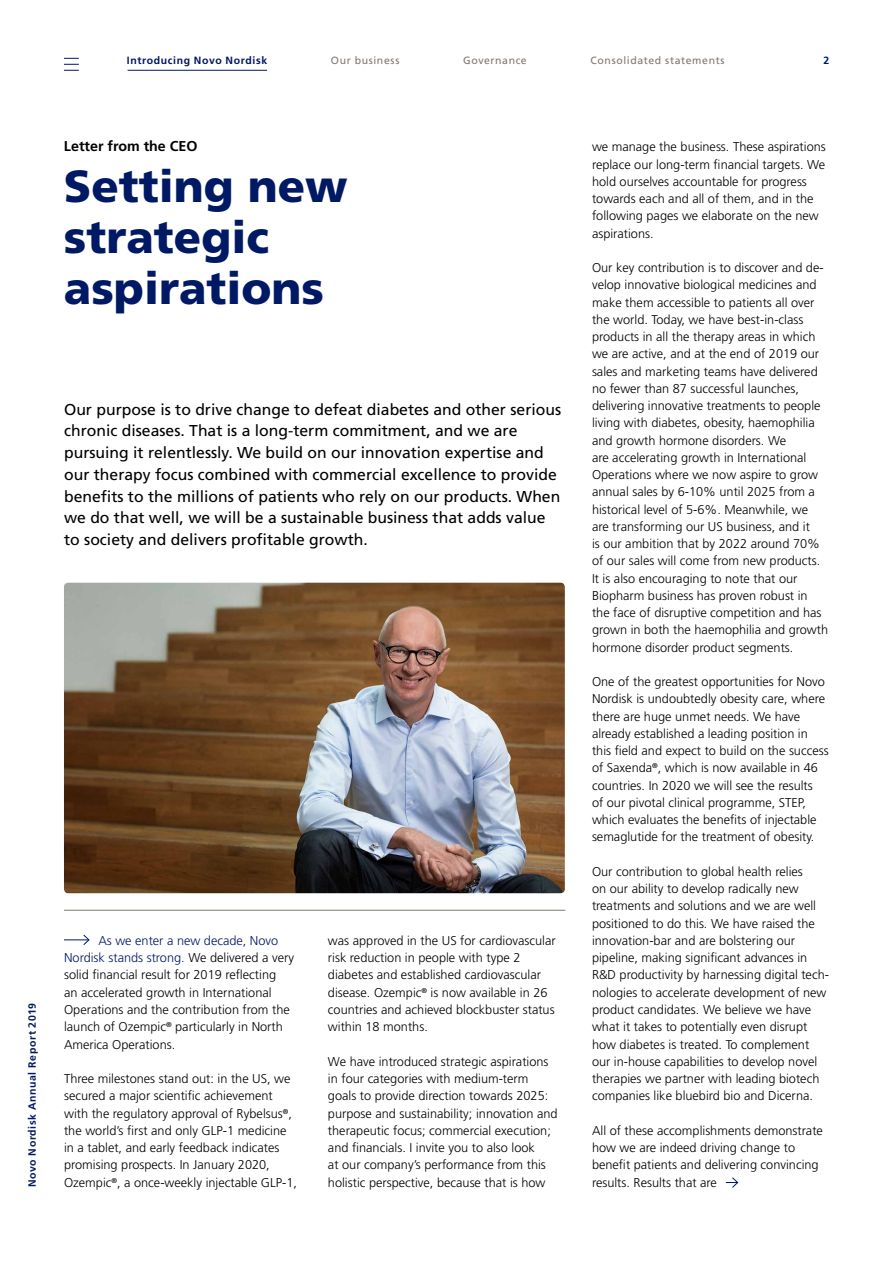
<style>
.page{position:relative;width:893px;height:1263px;background:#fff}
.page>*{position:absolute;margin:0;border:0;box-sizing:border-box;transform-origin:0 0}
.Workiva_AR19_Head_2{font:900 45px "Frutiger LT Std";color:#001965}
.Workiva_AR19_Subhead{font:15.75px/21.8px "Frutiger LT Std";color:#000}
.Workiva_AR19_subhead{font:700 14.25px "Frutiger LT Std";color:#000}
.Workiva_AR19_bodytex{font:300 12.75px/17.2px "Frutiger LT Std";color:#000}
.t1{font:700 10.5px "Frutiger LT Std";letter-spacing:.055em;color:#001965}
.t2{font:10.5px "Frutiger LT Std";letter-spacing:.06em;color:#82786f}
.s1{color:#001965}
</style>
<div class="page">
<img style="left:64px;top:583px;width:501px;height:310px">
<hr style="left:64px;top:910px;width:501px;height:1px;background:#82786f">
<hr style="left:128px;top:70px;width:139px;height:1px;background:#001965">
<svg style="left:64px;top:58px;width:15px;height:13px"></svg>
<svg style="left:726px;top:1177px;width:13px;height:11px"></svg>
<svg style="left:64px;top:934px;width:26px;height:11px"></svg>
<p class="t1" style="left:127px;top:54px;width:142px">Introducing Novo Nordisk</p>
<p class="t2" style="left:331px;top:54px;width:70px">Our business</p>
<p class="t2" style="left:463px;top:54px;width:65px">Governance</p>
<p class="t2" style="left:591px;top:54px;width:136px">Consolidated statements</p>
<p class="t1" style="left:823px;top:54px;width:7px">2</p>
<p class="Workiva_AR19_subhead" style="left:64px;top:138px;width:135px">Letter from the CEO</p>
<p class="Workiva_AR19_Head_2" style="left:64px;top:159px;width:285px">Setting new</p>
<p class="Workiva_AR19_Head_2" style="left:64px;top:210px;width:207px">strategic</p>
<p class="Workiva_AR19_Head_2" style="left:64px;top:261px;width:262px">aspirations</p>
<p class="Workiva_AR19_Subhead" style="left:64px;top:398px;width:499px">Our purpose is to drive change to defeat diabetes and other serious chronic diseases. That is a long-term commitment, and we are pursuing it relentlessly. We build on our innovation expertise and our therapy focus combined with commercial excellence to provide benefits to the millions of patients who rely on our products. When we do that well, we will be a sustainable business that adds value to society and delivers profitable growth.</p>
<p class="t1" style="left:26px;top:1187px;width:186px;rotate:-90deg">Novo Nordisk Annual Report 2019</p>
<p class="Workiva_AR19_bodytex" style="left:64px;top:932px;width:232px;text-indent:34px"><span class="s1">As we enter a new decade, Novo Nordisk stands strong.</span> We delivered a very solid financial result for 2019 reflecting<br>an accelerated growth in International Operations and the contribution from the launch of Ozempic<sup>®</sup> particularly in North America Operations.</p>
<p class="Workiva_AR19_bodytex" style="left:64px;top:1070px;width:234px">Three milestones stand out: in the US, we secured a major scientific achievement with the regulatory approval of Rybelsus<sup>®</sup>, the world’s first and only GLP-1 medicine in a tablet, and early feedback indicates promising prospects. In January 2020, Ozempic<sup>®</sup>, a once-weekly injectable GLP-1,</p>
<p class="Workiva_AR19_bodytex" style="left:328px;top:932px;width:229px">was approved in the US for cardiovascular risk reduction in people with type 2 diabetes and established cardiovascular disease. Ozempic<sup>®</sup> is now available in 26 countries and achieved blockbuster status within 18 months.</p>
<p class="Workiva_AR19_bodytex" style="left:328px;top:1053px;width:231px">We have introduced strategic aspirations in four categories with medium-term goals to provide direction towards 2025: purpose and sustainability; innovation and therapeutic focus; commercial execution; and financials. I invite you to also look<br>at our company’s performance from this holistic perspective, because that is how</p>
<p class="Workiva_AR19_bodytex" style="left:592px;top:139px;width:235px">we manage the business. These aspirations replace our long-term financial targets. We hold ourselves accountable for progress towards each and all of them, and in the following pages we elaborate on the new aspirations.</p>
<p class="Workiva_AR19_bodytex" style="left:592px;top:259px;width:238px">Our key contribution is to discover and de&shy;velop innovative biological medicines and make them accessible to patients all over the world. Today, we have best-in-class products in all the therapy areas in which we are active, and at the end of 2019 our sales and marketing teams have delivered no fewer than 87 successful launches, delivering innovative treatments to people living with diabetes, obesity, haemophilia and growth hormone disorders. We<br>are accelerating growth in International Operations where we now aspire to grow annual sales by 6-10% until 2025 from a historical level of 5-6%. Meanwhile, we<br>are transforming our US business, and it<br>is our ambition that by 2022 around 70% of our sales will come from new products.<br>It is also encouraging to note that our Biopharm business has proven robust in the face of disruptive competition and has grown in both the haemophilia and growth hormone disorder product segments.</p>
<p class="Workiva_AR19_bodytex" style="left:592px;top:673px;width:238px">One of the greatest opportunities for Novo Nordisk is undoubtedly obesity care, where there are huge unmet needs. We have already established a leading position in this field and expect to build on the success of Saxenda<sup>®</sup>, which is now available in 46 countries. In 2020 we will see the results<br>of our pivotal clinical programme, STEP, which evaluates the benefits of injectable semaglutide for the treatment of obesity.</p>
<p class="Workiva_AR19_bodytex" style="left:592px;top:863px;width:239px">Our contribution to global health relies<br>on our ability to develop radically new treatments and solutions and we are well positioned to do this. We have raised the innovation-bar and are bolstering our pipeline, making significant advances in R&amp;D productivity by harnessing digital tech&shy;nologies to accelerate development of new product candidates. We believe we have what it takes to potentially even disrupt how diabetes is treated. To complement our in-house capabilities to develop novel therapies we partner with leading biotech companies like bluebird bio and Dicerna.</p>
<p class="Workiva_AR19_bodytex" style="left:592px;top:1122px;width:232px">All of these accomplishments demonstrate how we are indeed driving change to benefit patients and delivering convincing results. Results that are</p>
</div>
